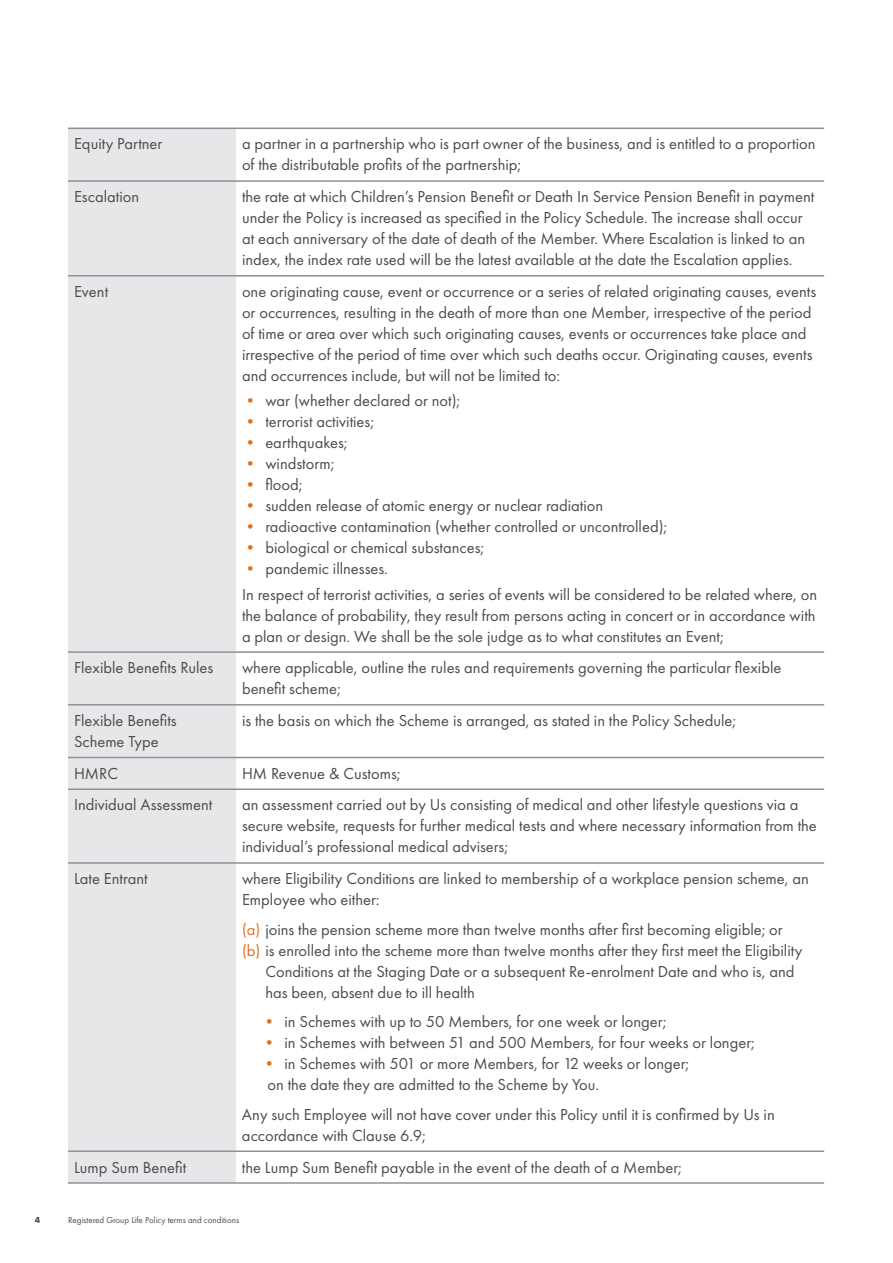
<style>
.page{position:relative;width:893px;height:1263px;background:#fff}
.page>*{position:absolute;margin:0;border:0;box-sizing:border-box;transform-origin:0 0}
.t1{font:16.5px/21px "Futura PT";color:#4b4c4d}
.t2{font:9px "Futura PT";color:#4b4c4d}
.t3{font:700 9px "Futura PT";color:#4b4c4d}
.s1{color:#e4701e}
</style>
<div class="page">
<div style="left:68px;top:129px;width:168px;height:1053px;background:#e6e7e9"></div>
<hr style="left:68px;top:128px;width:168px;height:1px;background:#8f9194">
<hr style="left:236px;top:128px;width:588px;height:1px;background:#8f9194">
<hr style="left:68px;top:180px;width:168px;height:2px;background:#8f9194">
<hr style="left:236px;top:180px;width:588px;height:2px;background:#8f9194">
<hr style="left:68px;top:275px;width:168px;height:2px;background:#8f9194">
<hr style="left:236px;top:275px;width:588px;height:2px;background:#8f9194">
<hr style="left:68px;top:651px;width:168px;height:2px;background:#8f9194">
<hr style="left:236px;top:651px;width:588px;height:2px;background:#8f9194">
<hr style="left:68px;top:704px;width:168px;height:1px;background:#8f9194">
<hr style="left:236px;top:704px;width:588px;height:1px;background:#8f9194">
<hr style="left:68px;top:757px;width:168px;height:1px;background:#8f9194">
<hr style="left:236px;top:757px;width:588px;height:1px;background:#8f9194">
<hr style="left:68px;top:788px;width:168px;height:2px;background:#8f9194">
<hr style="left:236px;top:788px;width:588px;height:2px;background:#8f9194">
<hr style="left:68px;top:862px;width:168px;height:2px;background:#8f9194">
<hr style="left:236px;top:862px;width:588px;height:2px;background:#8f9194">
<hr style="left:68px;top:1150px;width:168px;height:2px;background:#8f9194">
<hr style="left:236px;top:1150px;width:588px;height:2px;background:#8f9194">
<hr style="left:68px;top:1182px;width:168px;height:2px;background:#8f9194">
<hr style="left:236px;top:1182px;width:588px;height:2px;background:#8f9194">
<p class="t1" style="left:74px;top:133px;width:90px">Equity Partner</p>
<p class="t1" style="left:242px;top:133px;width:575px">a partner in a partnership who is part owner of the business, and is entitled to a proportion of the distributable profits of the partnership;</p>
<p class="t1" style="left:74px;top:186px;width:67px">Escalation</p>
<p class="t1" style="left:242px;top:186px;width:574px">the rate at which Children’s Pension Benefit or Death In Service Pension Benefit in payment under the Policy is increased as specified in the Policy Schedule. The increase shall occur at each anniversary of the date of death of the Member. Where Escalation is linked to an index, the index rate used will be the latest available at the date the Escalation applies.</p>
<p class="t1" style="left:74px;top:281px;width:36px">Event</p>
<p class="t1" style="left:242px;top:281px;width:576px">one originating cause, event or occurrence or a series of related originating causes, events or occurrences, resulting in the death of more than one Member, irrespective of the period of time or area over which such originating causes, events or occurrences take place and irrespective of the period of time over which such deaths occur. Originating causes, events and occurrences include, but will not be limited to:</p>
<p class="t1" style="left:242px;top:390px;width:220px"><span class="s1">•</span> war (whether declared or not);</p>
<p class="t1" style="left:242px;top:411px;width:134px"><span class="s1">•</span> terrorist activities;</p>
<p class="t1" style="left:242px;top:432px;width:107px"><span class="s1">•</span> earthquakes;</p>
<p class="t1" style="left:242px;top:453px;width:94px"><span class="s1">•</span> windstorm;</p>
<p class="t1" style="left:242px;top:474px;width:62px"><span class="s1">•</span> flood;</p>
<p class="t1" style="left:242px;top:495px;width:363px"><span class="s1">•</span> sudden release of atomic energy or nuclear radiation</p>
<p class="t1" style="left:242px;top:516px;width:427px"><span class="s1">•</span> radioactive contamination (whether controlled or uncontrolled);</p>
<p class="t1" style="left:242px;top:537px;width:244px"><span class="s1">•</span> biological or chemical substances;</p>
<p class="t1" style="left:242px;top:556px;width:577px;line-height:25.2px"><span class="s1">•</span> pandemic illnesses.<br>In respect of terrorist activities, a series of events will be considered to be related where, on</p>
<p class="t1" style="left:242px;top:604px;width:575px">the balance of probability, they result from persons acting in concert or in accordance with a plan or design. We shall be the sole judge as to what constitutes an Event;</p>
<p class="t1" style="left:74px;top:657px;width:141px">Flexible Benefits Rules</p>
<p class="t1" style="left:242px;top:657px;width:541px">where applicable, outline the rules and requirements governing the particular flexible benefit scheme;</p>
<p class="t1" style="left:74px;top:710px;width:104px">Flexible Benefits<br>Scheme Type</p>
<p class="t1" style="left:242px;top:710px;width:496px">is the basis on which the Scheme is arranged, as stated in the Policy Schedule;</p>
<p class="t1" style="left:74px;top:763px;width:46px">HMRC</p>
<p class="t1" style="left:242px;top:763px;width:160px">HM Revenue &amp; Customs;</p>
<p class="t1" style="left:74px;top:794px;width:140px">Individual Assessment</p>
<p class="t1" style="left:242px;top:794px;width:576px">an assessment carried out by Us consisting of medical and other lifestyle questions via a secure website, requests for further medical tests and where necessary information from the individual’s professional medical advisers;</p>
<p class="t1" style="left:74px;top:868px;width:75px">Late Entrant</p>
<p class="t1" style="left:242px;top:868px;width:568px">where Eligibility Conditions are linked to membership of a workplace pension scheme, an<br>Employee who either:</p>
<p class="t1" style="left:242px;top:919px;width:542px"><span class="s1">(a)</span> joins the pension scheme more than twelve months after first becoming eligible; or</p>
<p class="t1" style="left:242px;top:940px;width:562px"><span class="s1">(b)</span> is enrolled into the scheme more than twelve months after they first meet the Eligibility</p>
<p class="t1" style="left:265px;top:961px;width:531px">Conditions at the Staging Date or a subsequent Re-enrolment Date and who is, and</p>
<p class="t1" style="left:265px;top:982px;width:211px">has been, absent due to ill health</p>
<p class="t1" style="left:261px;top:1011px;width:407px"><span class="s1">•</span> in Schemes with up to 50 Members, for one week or longer;</p>
<p class="t1" style="left:261px;top:1032px;width:495px"><span class="s1">•</span> in Schemes with between 51 and 500 Members, for four weeks or longer;</p>
<p class="t1" style="left:267px;top:1053px;width:423px;text-indent:-6px"><span class="s1">•</span> in Schemes with 501 or more Members, for 12 weeks or longer; on the date they are admitted to the Scheme by You.</p>
<p class="t1" style="left:242px;top:1104px;width:534px">Any such Employee will not have cover under this Policy until it is confirmed by Us in accordance with Clause 6.9;</p>
<p class="t1" style="left:74px;top:1156px;width:114px">Lump Sum Benefit</p>
<p class="t1" style="left:242px;top:1156px;width:441px">the Lump Sum Benefit payable in the event of the death of a Member;</p>
<p class="t3" style="left:35px;top:1214px;width:7px">4</p>
<p class="t2" style="left:68px;top:1215px;width:173px">Registered Group Life Policy terms and conditions</p>
</div>
